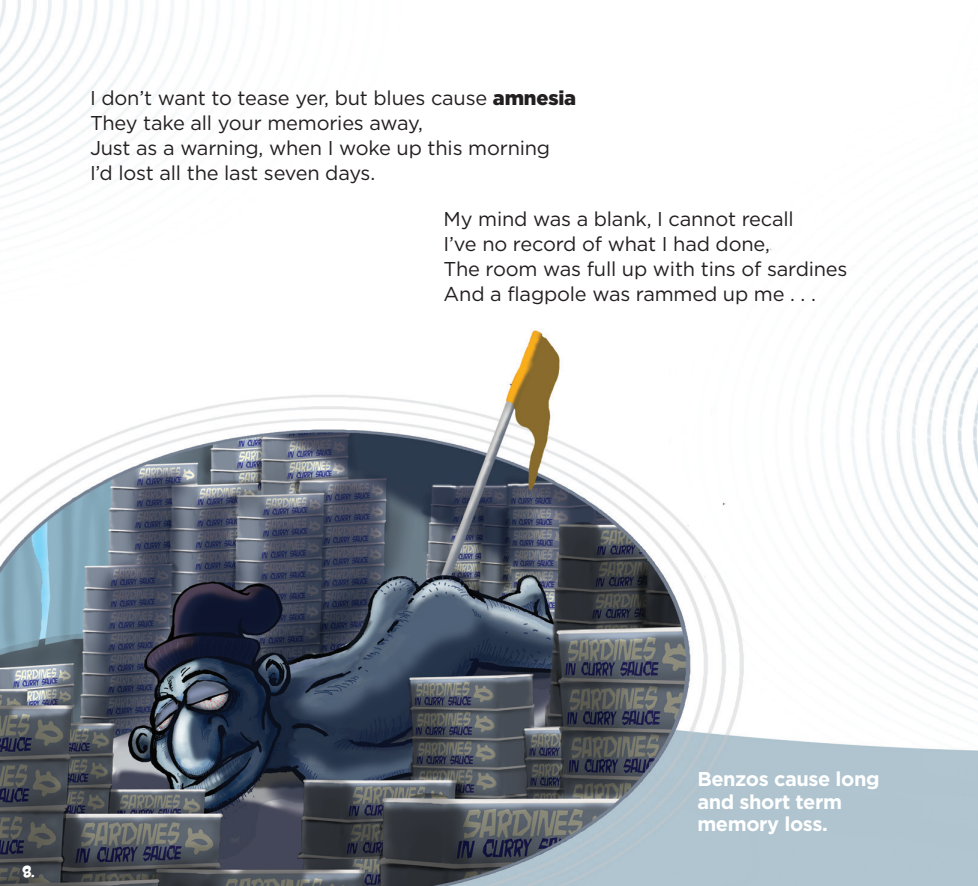
<style>
.page{position:relative;width:978px;height:886px;background:#fff}
.page>*{position:absolute;margin:0;border:0;box-sizing:border-box;transform-origin:0 0}
.t1{font:20px "Gotham";letter-spacing:-.01em;color:#231f20}
.t2{font:700 20px/22.5px "Gotham";letter-spacing:-.02em;color:#fff}
.t3{font:17.5px "Typographyof Coop Flaired";color:#fff}
.s1{font-weight:900}
</style>
<div class="page">
<img style="left:0;top:0;width:978px;height:886px">
<p class="t1" style="left:90px;top:86px;width:488px">I don’t want to tease yer, but blues cause <span class="s1">amnesia</span></p>
<p class="t1" style="left:90px;top:111px;width:334px">They take all your memories away,</p>
<p class="t1" style="left:90px;top:136px;width:462px">Just as a warning, when I woke up this morning</p>
<p class="t1" style="left:90px;top:161px;width:287px">I’d lost all the last seven days.</p>
<p class="t1" style="left:444px;top:208px;width:352px">My mind was a blank, I cannot recall</p>
<p class="t1" style="left:444px;top:233px;width:328px">I’ve no record of what I had done,</p>
<p class="t1" style="left:444px;top:258px;width:405px">The room was full up with tins of sardines</p>
<p class="t1" style="left:444px;top:283px;width:374px">And a flagpole was rammed up me . . .</p>
<p class="t3" style="left:23px;top:862px;width:13px">8.</p>
<p class="t2" style="left:697px;top:767px;width:184px">Benzos cause long and short term memory loss.</p>
</div>
